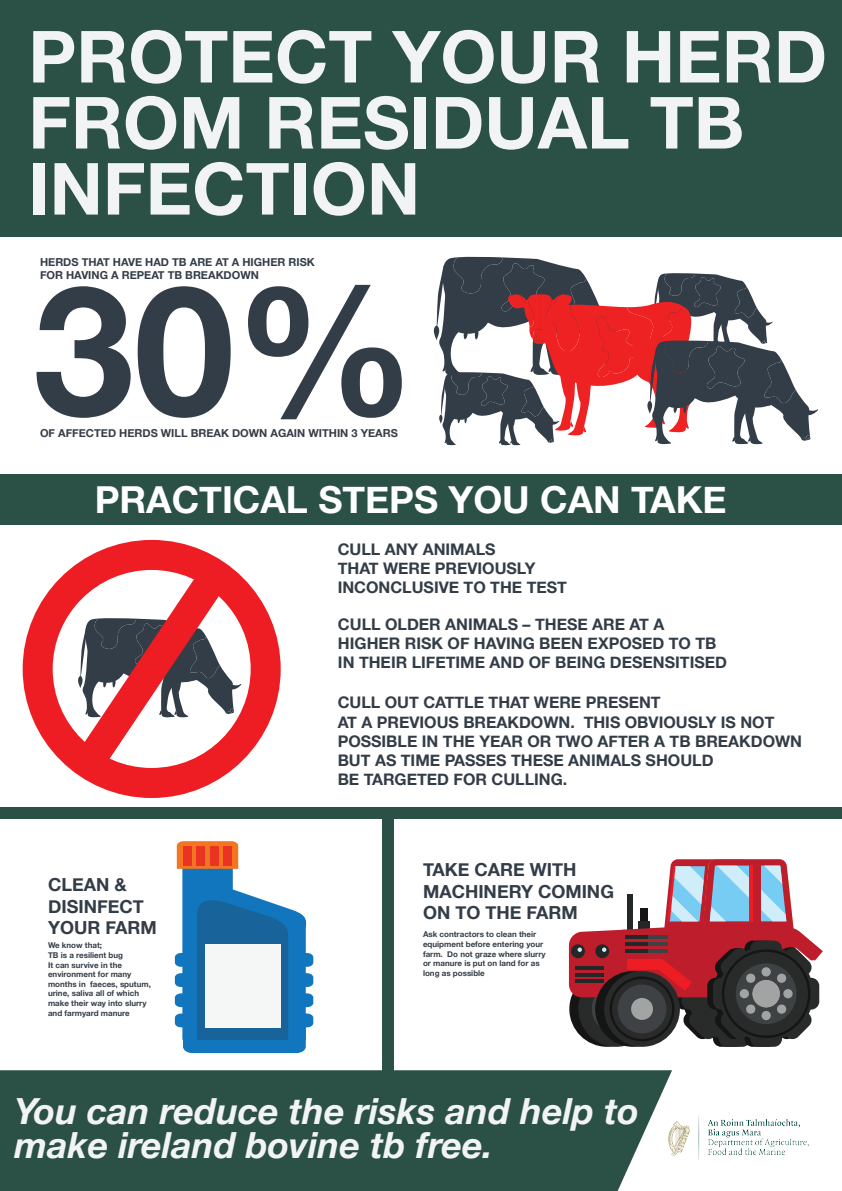
<style>
.page{position:relative;width:842px;height:1191px;background:#fff}
.page>*{position:absolute;margin:0;border:0;box-sizing:border-box;transform-origin:0 0}
.t1{font:700 180.9px "Helvetica Neue";color:#333d47}
.t2{font:700 72px/66px "Helvetica Neue";color:#f2f3f4}
.t3{font:700 37.2px "Helvetica Neue";color:#fff}
.t4{font:italic 700 36px/34px "Helvetica Neue";color:#f2f3f4}
.t5{font:700 18px/21.6px "Helvetica Neue";color:#333d47}
.t6{font:700 16px/19.2px "Helvetica Neue";color:#333d47}
.t7{font:700 11px/13.2px "Helvetica Neue";color:#333d47}
.t8{font:700 8px/9.6px "Helvetica Neue";color:#333d47}
</style>
<div class="page">
<svg style="left:434px;top:256px;width:384px;height:190px"></svg>
<img style="left:672px;top:1116px;width:137px;height:44px">
<div style="left:0;top:474px;width:842px;height:51px;background:#2b5046"></div>
<div style="left:0;top:0;width:842px;height:236px;background:#2b5046"></div>
<div style="left:23px;top:540px;width:258px;height:258px;border:30px solid #ee1d23;border-radius:50%"></div>
<svg style="left:47px;top:539px;width:211px;height:259px"></svg>
<svg style="left:175px;top:841px;width:138px;height:212px"></svg>
<div style="left:183px;top:846px;width:8px;height:19px;background:#ea3323"></div>
<div style="left:197px;top:846px;width:8px;height:19px;background:#ea3323"></div>
<div style="left:210px;top:846px;width:8px;height:19px;background:#ea3323"></div>
<div style="left:224px;top:846px;width:8px;height:19px;background:#ea3323"></div>
<div style="left:205px;top:944px;width:75px;height:84px;background:#f5f7f7"></div>
<div style="left:0;top:807px;width:842px;height:11px;background:#2b5046"></div>
<svg style="left:569px;top:859px;width:254px;height:187px"></svg>
<div style="left:382px;top:816px;width:12px;height:263px;background:#2b5046"></div>
<div style="left:0;top:1070px;width:672px;height:121px;background:#2b5046"></div>
<h2 class="t2" style="left:28px;top:26px;width:800px">PROTECT YOUR HERD<br>FROM RESIDUAL TB<br>INFECTION</h2>
<p class="t7" style="left:40px;top:256px;width:276px">HERDS THAT HAVE HAD TB ARE AT A HIGHER RISK<br>FOR HAVING A REPEAT TB BREAKDOWN</p>
<h1 class="t1" style="left:33px;top:209px;width:384px">30%</h1>
<p class="t7" style="left:40px;top:427px;width:359px">OF AFFECTED HERDS WILL BREAK DOWN AGAIN WITHIN 3 YEARS</p>
<h3 class="t3" style="left:95px;top:471px;width:633px">PRACTICAL STEPS YOU CAN TAKE</h3>
<p class="t6" style="left:338px;top:540px;width:231px">CULL ANY ANIMALS<br>THAT WERE PREVIOUSLY<br>INCONCLUSIVE TO THE TEST</p>
<p class="t5" style="left:48px;top:874px;width:110px">CLEAN &amp;<br>DISINFECT<br>YOUR FARM</p>
<p class="t8" style="left:48px;top:941px;width:104px">We know that;<br>TB is a resilient bug<br>It can survive in the environment for many months in faeces, sputum, urine, saliva all of which make their way into slurry and farmyard manure</p>
<p class="t6" style="left:338px;top:615px;width:390px">CULL OLDER ANIMALS – THESE ARE AT A<br>HIGHER RISK OF HAVING BEEN EXPOSED TO TB<br>IN THEIR LIFETIME AND OF BEING DESENSITISED</p>
<p class="t6" style="left:338px;top:693px;width:466px">CULL OUT CATTLE THAT WERE PRESENT<br>AT A PREVIOUS BREAKDOWN. THIS OBVIOUSLY IS NOT POSSIBLE IN THE YEAR OR TWO AFTER A TB BREAKDOWN BUT AS TIME PASSES THESE ANIMALS SHOULD<br>BE TARGETED FOR CULLING.</p>
<p class="t5" style="left:423px;top:859px;width:192px">TAKE CARE WITH<br>MACHINERY COMING<br>ON TO THE FARM</p>
<p class="t8" style="left:423px;top:930px;width:124px">Ask contractors to clean their equipment before entering your farm. Do not graze where slurry or manure is put on land for as long as possible</p>
<h3 class="t4" style="left:15px;top:1095px;width:626px">You can reduce the risks and help to make ireland bovine tb free.</h3>
</div>
